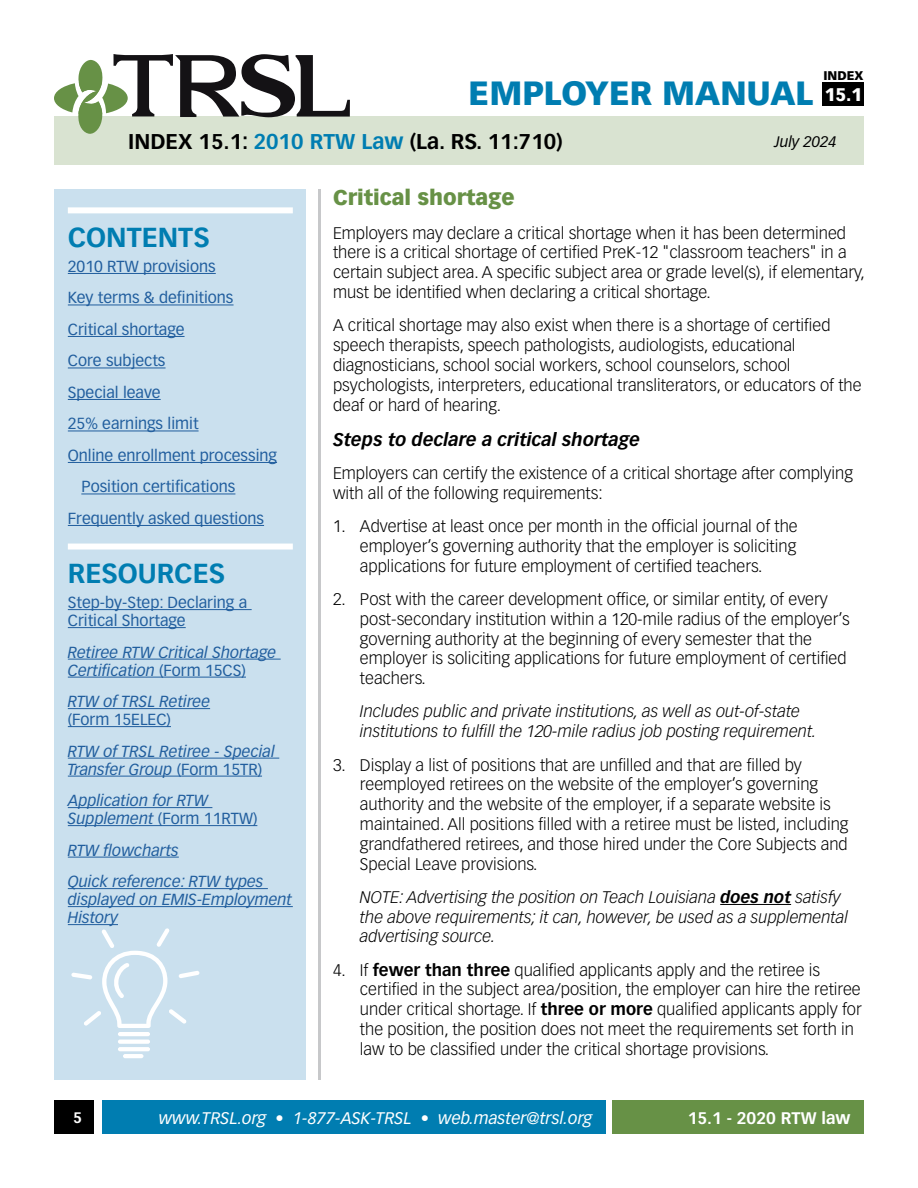
<style>
.page{position:relative;width:918px;height:1188px;background:#fff}
.page>*{position:absolute;margin:0;border:0;box-sizing:border-box;transform-origin:0 0}
.t1{font:900 33px "Vectora LT Pro";color:#007db1}
.t2{font:700 27px "Vectora LT Pro";color:#007db1}
.t3{font:700 21px "Vectora LT Pro";color:#000}
.t4{font:900 21px "Vectora LT Pro";color:#679146}
.t5{font:italic 700 18px "Vectora LT Pro";color:#000}
.t6{font:900 18px "Vectora LT Pro";color:#fff}
.t7{font:300 16.5px/19.8px "Vectora LT Pro";color:#000}
.t8{font:italic 300 16.5px/19.8px "Vectora LT Pro";color:#000}
.t9{font:italic 16.5px "Vectora LT Pro";color:#fff}
.t10{font:700 16.5px "Vectora LT Pro";color:#fff}
.t11{font:italic 15.75px/18px "Vectora LT Pro";color:#215e9e}
.t12{font:15.75px/18px "Vectora LT Pro";color:#215e9e}
.t13{font:italic 15px "Vectora LT Pro";color:#000}
.t14{font:700 15px "Vectora LT Pro";color:#fff}
.t15{font:900 12.3px "Vectora LT Pro";color:#000}
.s1{color:#007db1}
.s2{font-style:normal}
.s3{font-weight:700}
</style>
<div class="page">
<div style="left:54px;top:117px;width:810px;height:48px;background:#d9e3d1"></div>
<svg style="left:54px;top:54px;width:296px;height:80px"></svg>
<hr style="left:318px;top:189px;width:3px;height:891px;background:#c7c8ca">
<div style="left:54px;top:189px;width:252px;height:891px;background:#cae0ee"></div>
<div style="left:612px;top:1101px;width:252px;height:33px;background:#679146"></div>
<div style="left:103px;top:1101px;width:503px;height:33px;background:#007db1"></div>
<svg style="left:71px;top:928px;width:129px;height:100px"></svg>
<hr style="left:118px;top:1032px;width:32px;height:4px;background:#fff;border-radius:2px">
<hr style="left:118px;top:1040px;width:32px;height:4px;background:#fff;border-radius:2px">
<hr style="left:118px;top:1047px;width:32px;height:4px;background:#fff;border-radius:2px">
<hr style="left:123px;top:1054px;width:21px;height:4px;background:#fff;border-radius:2px">
<div style="left:54px;top:1101px;width:40px;height:33px;background:#000"></div>
<div style="left:823px;top:83px;width:41px;height:23px;background:#000"></div>
<div style="left:68px;top:207px;width:225px;height:6px;background:#fff"></div>
<hr style="left:68px;top:273px;width:148px;height:1px;background:#215e9e">
<hr style="left:68px;top:305px;width:166px;height:1px;background:#215e9e">
<hr style="left:68px;top:336px;width:117px;height:1px;background:#215e9e">
<hr style="left:68px;top:368px;width:98px;height:1px;background:#215e9e">
<hr style="left:68px;top:399px;width:93px;height:1px;background:#215e9e">
<hr style="left:68px;top:431px;width:131px;height:1px;background:#215e9e">
<hr style="left:68px;top:462px;width:209px;height:1px;background:#215e9e">
<hr style="left:81px;top:494px;width:154px;height:1px;background:#215e9e">
<hr style="left:68px;top:525px;width:196px;height:1px;background:#215e9e">
<div style="left:68px;top:544px;width:225px;height:6px;background:#fff"></div>
<hr style="left:68px;top:609px;width:184px;height:1px;background:#215e9e">
<hr style="left:68px;top:627px;width:118px;height:1px;background:#215e9e">
<hr style="left:68px;top:659px;width:213px;height:1px;background:#215e9e">
<hr style="left:68px;top:677px;width:178px;height:1px;background:#215e9e">
<hr style="left:68px;top:708px;width:142px;height:1px;background:#215e9e">
<hr style="left:68px;top:726px;width:103px;height:1px;background:#215e9e">
<hr style="left:68px;top:758px;width:211px;height:1px;background:#215e9e">
<hr style="left:68px;top:776px;width:194px;height:1px;background:#215e9e">
<hr style="left:68px;top:807px;width:144px;height:1px;background:#215e9e">
<hr style="left:68px;top:825px;width:189px;height:1px;background:#215e9e">
<hr style="left:68px;top:857px;width:111px;height:1px;background:#215e9e">
<hr style="left:68px;top:888px;width:200px;height:1px;background:#215e9e">
<hr style="left:68px;top:906px;width:225px;height:1px;background:#215e9e">
<hr style="left:68px;top:924px;width:50px;height:1px;background:#215e9e">
<hr style="left:720px;top:904px;width:71px;height:1px;background:#000">
<h1 class="t1" style="left:469px;top:73px;width:346px">EMPLOYER MANUAL</h1>
<p class="t15" style="left:823px;top:68px;width:42px">INDEX</p>
<p class="t6" style="left:825px;top:84px;width:39px">15.1</p>
<p class="t3" style="left:128px;top:129px;width:436px">INDEX 15.1: <span class="s1">2010 RTW Law</span> (La. RS. 11:710)</p>
<p class="t13" style="left:774px;top:132px;width:64px">July 2024</p>
<h2 class="t2" style="left:68px;top:221px;width:143px">CONTENTS</h2>
<p class="t12" style="left:68px;top:257px;width:149px">2010 RTW provisions</p>
<p class="t12" style="left:68px;top:289px;width:167px">Key terms &amp; definitions</p>
<p class="t12" style="left:68px;top:320px;width:118px">Critical shortage</p>
<p class="t12" style="left:68px;top:352px;width:99px">Core subjects</p>
<p class="t12" style="left:68px;top:383px;width:94px">Special leave</p>
<p class="t12" style="left:68px;top:415px;width:132px">25% earnings limit</p>
<p class="t12" style="left:68px;top:446px;width:211px">Online enrollment processing</p>
<p class="t12" style="left:81px;top:478px;width:156px">Position certifications</p>
<p class="t12" style="left:68px;top:509px;width:198px">Frequently asked questions</p>
<h2 class="t2" style="left:68px;top:557px;width:159px">RESOURCES</h2>
<p class="t12" style="left:68px;top:593px;width:181px">Step-by-Step: Declaring a<br>Critical Shortage</p>
<p class="t11" style="left:68px;top:643px;width:210px">Retiree RTW Critical Shortage<br>Certification <span class="s2">(Form 15CS)</span></p>
<p class="t11" style="left:68px;top:693px;width:144px">RTW of TRSL Retiree</p>
<p class="t12" style="left:68px;top:710px;width:105px">(Form 15ELEC)</p>
<p class="t11" style="left:68px;top:742px;width:209px">RTW of TRSL Retiree - Special<br>Transfer Group <span class="s2">(Form 15TR)</span></p>
<p class="t11" style="left:68px;top:792px;width:191px">Application for RTW<br>Supplement <span class="s2">(Form 11RTW)</span></p>
<p class="t11" style="left:68px;top:834px;width:197px;line-height:31.5px">RTW flowcharts<br>Quick reference: RTW types</p>
<p class="t11" style="left:68px;top:891px;width:226px">displayed on EMIS-Employment<br>History</p>
<p class="t4" style="left:333px;top:185px;width:183px">Critical shortage</p>
<p class="t7" style="left:333px;top:223px;width:533px">Employers may declare a critical shortage when it has been determined there is a critical shortage of certified PreK-12 "classroom teachers" in a certain subject area. A specific subject area or grade level(s), if elementary, must be identified when declaring a critical shortage.</p>
<p class="t7" style="left:333px;top:316px;width:530px">A critical shortage may also exist when there is a shortage of certified speech therapists, speech pathologists, audiologists, educational diagnosticians, school social workers, school counselors, school psychologists, interpreters, educational transliterators, or educators of the deaf or hard of hearing.</p>
<p class="t5" style="left:333px;top:428px;width:309px">Steps to declare a critical shortage</p>
<p class="t7" style="left:333px;top:463px;width:521px">Employers can certify the existence of a critical shortage after complying with all of the following requirements:</p>
<p class="t7" style="left:360px;top:516px;width:439px;text-align:justify;text-indent:-27px">1. Advertise at least once per month in the official journal of the employer’s governing authority that the employer is soliciting applications for future employment of certified teachers.</p>
<p class="t7" style="left:360px;top:589px;width:491px;text-indent:-27px">2. Post with the career development office, or similar entity, of every post-secondary institution within a 120-mile radius of the employer’s governing authority at the beginning of every semester that the employer is soliciting applications for future employment of certified teachers.</p>
<p class="t8" style="left:360px;top:702px;width:458px">Includes public and private institutions, as well as out-of-state institutions to fulfill the 120-mile radius job posting requirement.</p>
<p class="t7" style="left:360px;top:755px;width:490px;text-indent:-27px">3. Display a list of positions that are unfilled and that are filled by reemployed retirees on the website of the employer’s governing authority and the website of the employer, if a separate website is maintained. All positions filled with a retiree must be listed, including grandfathered retirees, and those hired under the Core Subjects and Special Leave provisions.</p>
<p class="t8" style="left:360px;top:887px;width:490px">NOTE: Advertising the position on Teach Louisiana <span class="s3">does not</span> satisfy the above requirements; it can, however, be used as a supplemental advertising source.</p>
<p class="t7" style="left:360px;top:960px;width:503px;text-indent:-27px">4. If <span class="s3">fewer than three</span> qualified applicants apply and the retiree is certified in the subject area/position, the employer can hire the retiree under critical shortage. If <span class="s3">three or more</span> qualified applicants apply for the position, the position does not meet the requirements set forth in law to be classified under the critical shortage provisions.</p>
<p class="t14" style="left:73px;top:1109px;width:10px">5</p>
<p class="t9" style="left:159px;top:1108px;width:435px">www.TRSL.org <span class="s2">•</span> 1-877-ASK-TRSL <span class="s2">•</span> web.master@trsl.org</p>
<p class="t10" style="left:688px;top:1108px;width:164px">15.1 - 2020 RTW law</p>
</div>
